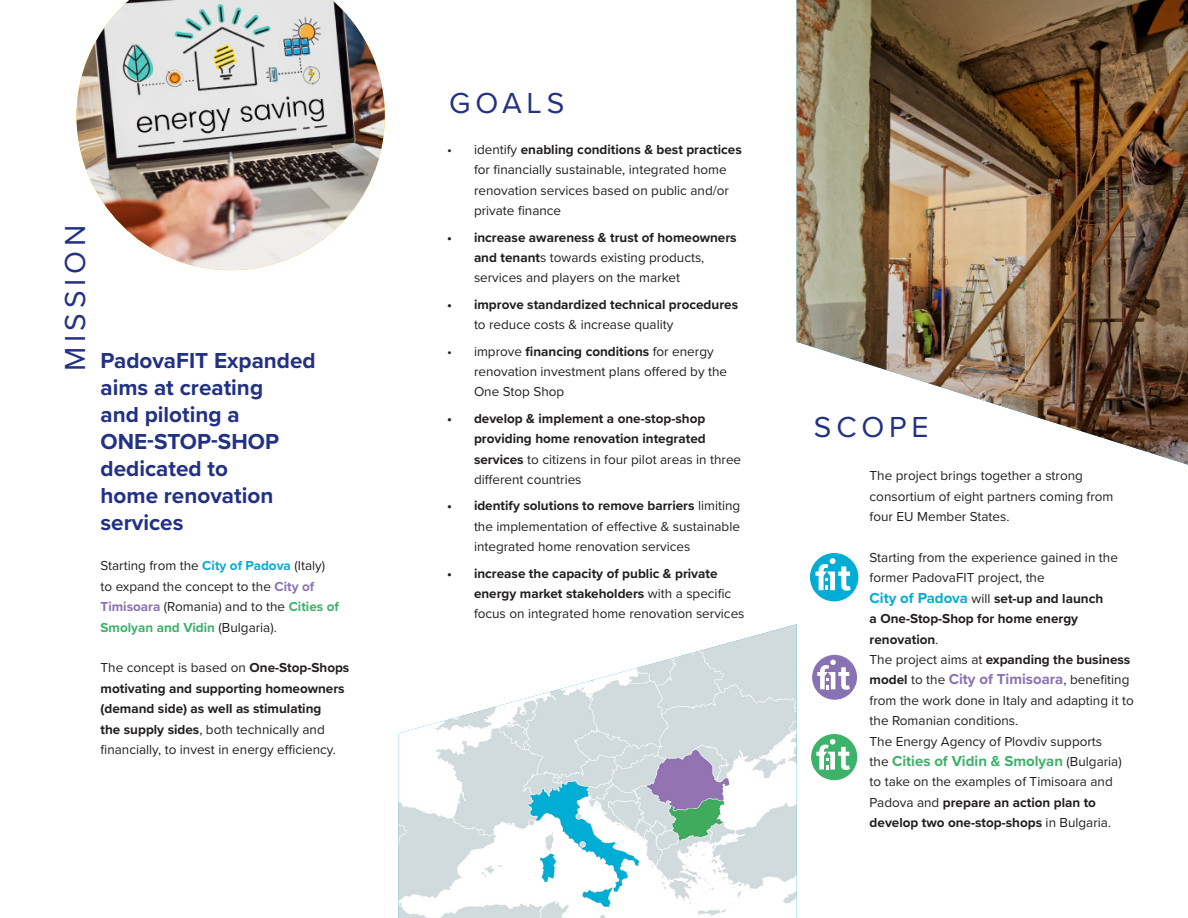
<style>
.page{position:relative;width:1188px;height:918px;background:#fff}
.page>*{position:absolute;margin:0;border:0;box-sizing:border-box;transform-origin:0 0}
.Titel_Überschrift{font:30px "Proxima Nova";letter-spacing:.16em;color:#223184}
.Textkörper{font:700 22.5px/27px "Proxima Nova";color:#223184}
.Textkörper-2{font:700 15px "Proxima Nova";color:#3cb26a}
.Textkörper-3{font:13.5px/20.4px "Proxima Nova";color:#231f20}
.Textkörper-4{font:700 13.5px/20.4px "Proxima Nova";color:#231f20}
.s1{font-weight:700;color:#03acd4}
.s2{font-weight:700;color:#8972b3}
.s3{font-weight:700;color:#3cb26a}
.s4{font-weight:400}
.s5{font-weight:700}
.s6{font-size:15px;color:#03acd4}
.s7{font-weight:700;font-size:15px;color:#8972b3}
.s8{font-weight:400;font-size:13.5px;color:#231f20}
</style>
<div class="page">
<img style="left:797px;top:0;width:391px;height:465px">
<img style="left:398px;top:624px;width:399px;height:294px">
<img style="left:77px;top:0;width:308px;height:270px">
<div style="left:810px;top:553px;width:48px;height:48px;background:#03acd4;border-radius:50%"></div>
<svg style="left:816px;top:558px;width:35px;height:33px"></svg>
<div style="left:811px;top:734px;width:46px;height:46px;background:#3cb26a;border-radius:50%"></div>
<svg style="left:816px;top:739px;width:34px;height:31px"></svg>
<div style="left:812px;top:655px;width:45px;height:45px;background:#8972b3;border-radius:50%"></div>
<svg style="left:817px;top:660px;width:33px;height:30px"></svg>
<p class="Titel_Überschrift" style="left:53px;top:371px;width:148px;rotate:-90deg">MISSION</p>
<p class="Textkörper" style="left:101px;top:346px;width:217px">PadovaFIT Expanded</p>
<p class="Textkörper" style="left:101px;top:373px;width:164px">aims at creating</p>
<p class="Textkörper" style="left:101px;top:400px;width:141px">and piloting a</p>
<p class="Textkörper" style="left:101px;top:427px;width:180px">ONE-STOP-SHOP</p>
<p class="Textkörper" style="left:101px;top:454px;width:129px">dedicated to</p>
<p class="Textkörper" style="left:101px;top:481px;width:174px">home renovation services</p>
<p class="Textkörper-3" style="left:101px;top:555px;width:240px">Starting from the <span class="s1">City of Padova</span> (Italy) to expand the concept to the <span class="s2">City of Timisoara</span> (Romania) and to the <span class="s3">Cities of Smolyan and Vidin</span> (Bulgaria).</p>
<p class="Textkörper-4" style="left:101px;top:657px;width:250px"><span class="s4">The concept is based on</span> One-Stop-Shops motivating and supporting homeowners (demand side) as well as stimulating<br>the supply sides<span class="s4">, both technically and financially, to invest in energy efficiency.</span></p>
<p class="Titel_Überschrift" style="left:449px;top:81px;width:117px">GOALS</p>
<p class="Textkörper-3" style="left:474px;top:139px;width:269px;text-indent:-27px">• identify <span class="s5">enabling conditions &amp; best practices </span>for financially sustainable, integrated home renovation services based on public and/or private finance</p>
<p class="Textkörper-3" style="left:474px;top:226px;width:264px;text-indent:-27px"><span class="s5">• increase awareness &amp; trust of homeowners and tenant</span>s towards existing products, services and players on the market</p>
<p class="Textkörper-4" style="left:474px;top:294px;width:266px;text-indent:-27px">• improve standardized technical procedures <span class="s4">to reduce costs &amp; increase quality</span></p>
<p class="Textkörper-3" style="left:474px;top:340px;width:255px;text-indent:-27px">• improve <span class="s5">financing conditions</span> for energy renovation investment plans offered by the<br>One Stop Shop</p>
<p class="Textkörper-4" style="left:474px;top:408px;width:269px;text-indent:-27px">• develop &amp; implement a one-stop-shop providing home renovation integrated services <span class="s4">to citizens in four pilot areas in three different countries</span></p>
<p class="Textkörper-3" style="left:474px;top:495px;width:268px;text-align:justify;text-indent:-27px"><span class="s5">• identify solutions to remove barriers</span> limiting the implementation of effective &amp; sustainable integrated home renovation services</p>
<p class="Textkörper-4" style="left:474px;top:563px;width:272px;text-indent:-27px">• increase the capacity of public &amp; private energy market stakeholders <span class="s4">with a specific focus on integrated home renovation services</span></p>
<p class="Titel_Überschrift" style="left:814px;top:405px;width:116px">SCOPE</p>
<p class="Textkörper-3" style="left:870px;top:465px;width:245px">The project brings together a strong consortium of eight partners coming from four EU Member States.</p>
<p class="Textkörper-3" style="left:870px;top:547px;width:250px">Starting from the experience gained in the former PadovaFIT project, the</p>
<p class="Textkörper-4" style="left:870px;top:588px;width:235px"><span class="s6">City of Padova</span> <span class="s4">will</span> set-up and launch a One-Stop-Shop for home energy renovation<span class="s4">.</span></p>
<p class="Textkörper-3" style="left:870px;top:649px;width:266px">The project aims at <span class="s5">expanding the business model</span> to the <span class="s7">City of Timisoara</span>, benefiting from the work done in Italy and adapting it to the Romanian conditions.</p>
<p class="Textkörper-3" style="left:870px;top:730px;width:234px">The Energy Agency of Plovdiv supports</p>
<p class="Textkörper-2" style="left:870px;top:750px;width:254px"><span class="s8">the</span> Cities of Vidin &amp; Smolyan <span class="s8">(Bulgaria)</span></p>
<p class="Textkörper-3" style="left:870px;top:771px;width:245px">to take on the examples of Timisoara and<br>Padova and <span class="s5">prepare an action plan to develop two one-stop-shops</span> in Bulgaria.</p>
</div>
